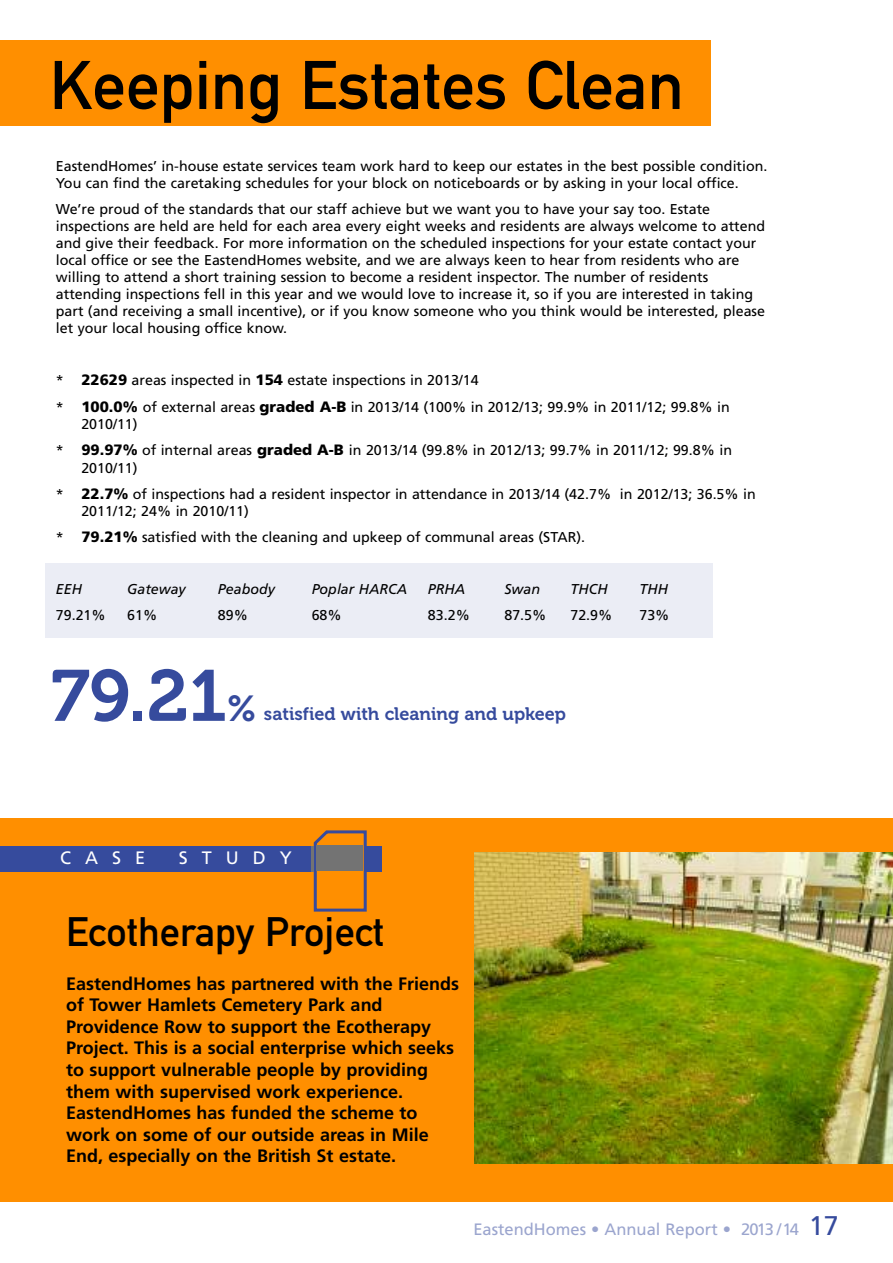
<style>
.page{position:relative;width:893px;height:1263px;background:#fff}
.page>*{position:absolute;margin:0;border:0;box-sizing:border-box;transform-origin:0 0}
.t1{font:67.5px "DIN Mittelschrift LT";color:#000}
.t2{font:40.5px "DIN Mittelschrift LT";color:#000}
.t3{font:700 18px/21.6px "Frutiger LT";color:#000}
.t4{font:18px "Museo 700";color:#364b9d}
.t5{font:18px "Frutiger LT";letter-spacing:.78em;color:#fff}
.t6{font:16.5px "Frutiger LT";color:#9ba5ce}
.t7{font:14.25px/17.1px "Frutiger LT";color:#000}
.t8{font:italic 14.25px "Frutiger LT";color:#000}
.s1{font-weight:900;font-size:15px}
.s2{font-size:72px}
.s3{font-size:36px}
.s4{font-size:27px;color:#364b9d}
</style>
<div class="page">
<div style="left:45px;top:564px;width:667px;height:74px;background:#ebedf5"></div>
<div style="left:0;top:41px;width:711px;height:85px;background:#ff8f00"></div>
<div style="left:0;top:818px;width:893px;height:383px;background:#ff8f00"></div>
<div style="left:0;top:846px;width:381px;height:26px;background:#364b9d"></div>
<svg style="left:314px;top:830px;width:53px;height:81px"></svg>
<div style="left:317px;top:846px;width:46px;height:25px;background:#737373"></div>
<hr style="left:311px;top:846px;width:3px;height:26px;background:#737373">
<img style="left:474px;top:852px;width:419px;height:312px">
<h1 class="t1" style="left:50px;top:61px;width:636px">Keeping Estates Clean</h1>
<p class="t7" style="left:56px;top:158px;width:713px">EastendHomes’ in-house estate services team work hard to keep our estates in the best possible condition.<br>You can find the caretaking schedules for your block on noticeboards or by asking in your local office.</p>
<p class="t7" style="left:56px;top:201px;width:711px">We’re proud of the standards that our staff achieve but we want you to have your say too. Estate inspections are held are held for each area every eight weeks and residents are always welcome to attend and give their feedback. For more information on the scheduled inspections for your estate contact your local office or see the EastendHomes website, and we are always keen to hear from residents who are willing to attend a short training session to become a resident inspector. The number of residents attending inspections fell in this year and we would love to increase it, so if you are interested in taking part (and receiving a small incentive), or if you know someone who you think would be interested, please let your local housing office know.</p>
<p class="t7" style="left:56px;top:368px;width:675px;line-height:26.5px">* <span class="s1">22629</span> areas inspected in <span class="s1">154</span> estate inspections in 2013/14<br>* <span class="s1">100.0%</span> of external areas <span class="s1">graded A-B</span> in 2013/14 (100% in 2012/13; 99.9% in 2011/12; 99.8% in</p>
<p class="t7" style="left:56px;top:412px;width:678px;line-height:26.1px;text-indent:26px">2010/11)<br>* <span class="s1">99.97%</span> of internal areas <span class="s1">graded A-B</span> in 2013/14 (99.8% in 2012/13; 99.7% in 2011/12; 99.8% in</p>
<p class="t7" style="left:56px;top:456px;width:701px;line-height:26.1px;text-indent:26px">2010/11)<br>* <span class="s1">22.7%</span> of inspections had a resident inspector in attendance in 2013/14 (42.7% in 2012/13; 36.5% in</p>
<p class="t7" style="left:56px;top:499px;width:531px;line-height:26.1px;text-indent:26px">2011/12; 24% in 2010/11)<br>* <span class="s1">79.21%</span> satisfied with the cleaning and upkeep of communal areas (STAR).</p>
<p class="t8" style="left:56px;top:583px;width:28px">EEH</p>
<p class="t8" style="left:127px;top:583px;width:60px">Gateway</p>
<p class="t8" style="left:218px;top:583px;width:59px">Peabody</p>
<p class="t8" style="left:312px;top:583px;width:97px">Poplar HARCA</p>
<p class="t8" style="left:428px;top:583px;width:39px">PRHA</p>
<p class="t8" style="left:504px;top:583px;width:37px">Swan</p>
<p class="t8" style="left:570px;top:583px;width:39px">THCH</p>
<p class="t8" style="left:639px;top:583px;width:30px">THH</p>
<p class="t7" style="left:56px;top:607px;width:51px">79.21%</p>
<p class="t7" style="left:127px;top:607px;width:32px">61%</p>
<p class="t7" style="left:218px;top:607px;width:32px">89%</p>
<p class="t7" style="left:312px;top:607px;width:32px">68%</p>
<p class="t7" style="left:428px;top:607px;width:43px">83.2%</p>
<p class="t7" style="left:504px;top:607px;width:43px">87.5%</p>
<p class="t7" style="left:570px;top:607px;width:43px">72.9%</p>
<p class="t7" style="left:639px;top:607px;width:32px">73%</p>
<p class="t4" style="left:51px;top:707px;width:516px"><span class="s2">79.21</span><span class="s3">%</span> satisfied with cleaning and upkeep</p>
<p class="t5" style="left:60px;top:851px;width:87px">CASE</p>
<p class="t5" style="left:179px;top:851px;width:115px">STUDY</p>
<h2 class="t2" style="left:66px;top:918px;width:320px">Ecotherapy Project</h2>
<p class="t3" style="left:66px;top:974px;width:395px">EastendHomes has partnered with the Friends of Tower Hamlets Cemetery Park and Providence Row to support the Ecotherapy Project. This is a social enterprise which seeks to support vulnerable people by providing them with supervised work experience.<br>EastendHomes has funded the scheme to work on some of our outside areas in Mile End, especially on the British St estate.</p>
<p class="t6" style="left:473px;top:1223px;width:367px">EastendHomes • Annual Report • 2013 /14 <span class="s4">17</span></p>
</div>
